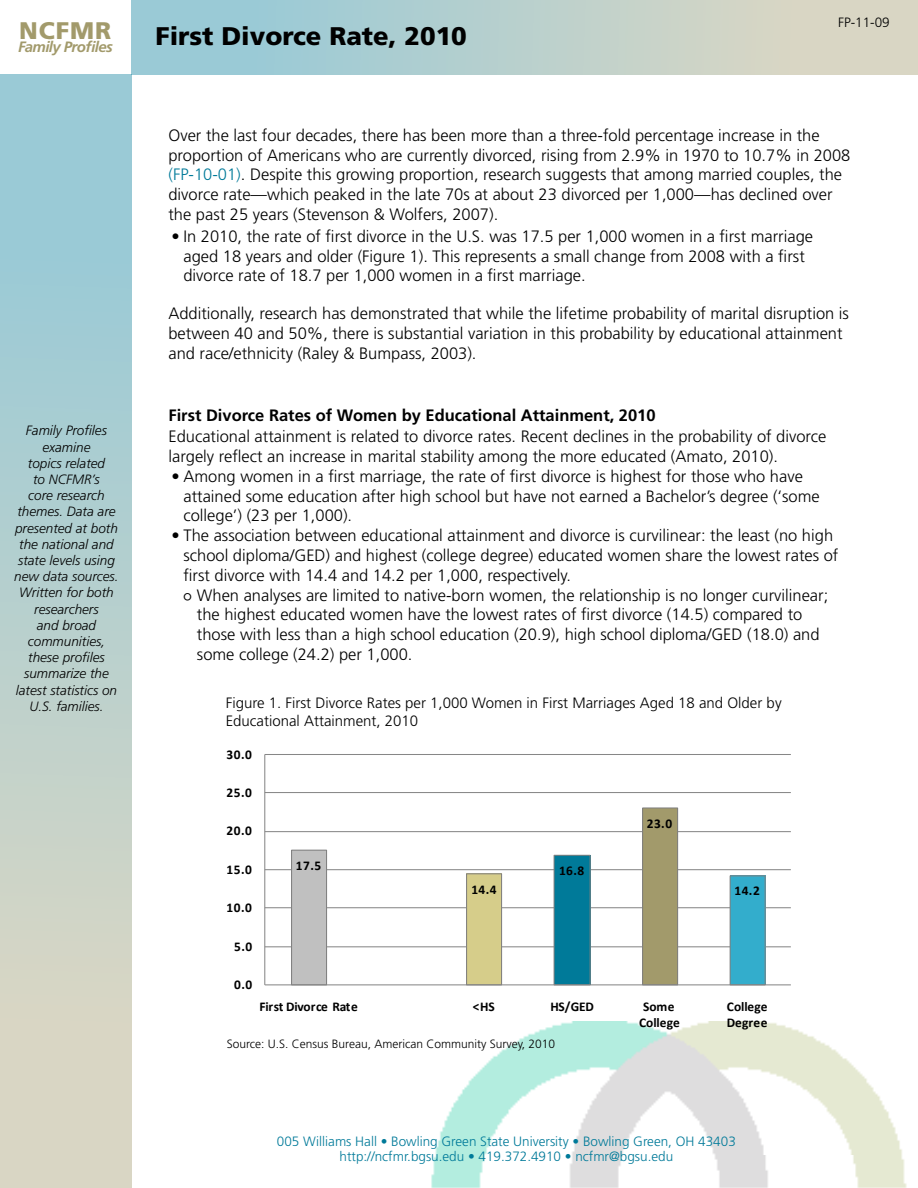
<style>
.page{position:relative;width:918px;height:1188px;background:#fff}
.page>*{position:absolute;margin:0;border:0;box-sizing:border-box;transform-origin:0 0}
.t1{font:900 25.5px "Frutiger LT Std";color:#000}
.t2{font:900 24px "Frutiger LT Std";letter-spacing:.04em;color:#a29a6b}
.t3{font:300 16.5px/19.8px "Frutiger LT Std";color:#000}
.t4{font:700 16.5px "Frutiger LT Std";color:#000}
.t5{font:300 15px/18px "Frutiger LT Std";color:#000}
.t6{font:italic 700 15px "Frutiger LT Std";letter-spacing:-.04em;color:#a29a6b}
.t7{font:italic 300 13.5px/16.2px "Frutiger LT Std";color:#000;text-align:center}
.t8{font:300 13.5px/15px "Frutiger LT Std";color:#007a99;text-align:center}
.t9{font:300 13.5px "Frutiger LT Std";color:#000}
.t10{font:700 13.35px/16.5px "Calibri";color:#000;text-align:center}
.t11{font:300 12px "Frutiger LT Std";color:#000}
.s1{color:#007a99}
.s2{font-family:"Calibri";font-weight:400;font-size:15px}
</style>
<div class="page">
<img style="left:431px;top:1022px;width:476px;height:166px">
<div style="left:0;top:74px;width:132px;height:1114px;background:linear-gradient(to bottom,#91c8d9,#e1d8c2)"></div>
<div style="left:132px;top:0;width:786px;height:74px;background:linear-gradient(to right,#92c8d8,#e1d8c2)"></div>
<hr style="left:265px;top:946px;width:526px;height:1px;background:#868686">
<hr style="left:265px;top:907px;width:526px;height:1px;background:#868686">
<hr style="left:265px;top:869px;width:526px;height:1px;background:#868686">
<hr style="left:265px;top:831px;width:526px;height:1px;background:#868686">
<hr style="left:265px;top:792px;width:526px;height:1px;background:#868686">
<hr style="left:265px;top:754px;width:526px;height:1px;background:#868686">
<div style="left:292px;top:850px;width:35px;height:135px;background:#c0c0c0"></div>
<div style="left:291px;top:850px;width:36px;height:135px;border:1px solid #7f7f7f"></div>
<div style="left:467px;top:874px;width:35px;height:111px;background:#d6cd8a"></div>
<div style="left:466px;top:873px;width:36px;height:112px;border:1px solid #7f7f7f"></div>
<div style="left:554px;top:855px;width:36px;height:130px;background:#007a99"></div>
<div style="left:554px;top:855px;width:37px;height:130px;border:1px solid #7f7f7f"></div>
<div style="left:643px;top:808px;width:35px;height:177px;background:#a29a6b"></div>
<div style="left:642px;top:807px;width:36px;height:178px;border:1px solid #7f7f7f"></div>
<div style="left:730px;top:876px;width:35px;height:109px;background:#33adcc"></div>
<div style="left:730px;top:875px;width:36px;height:110px;border:1px solid #7f7f7f"></div>
<hr style="left:264px;top:755px;width:1px;height:230px;background:#868686">
<hr style="left:265px;top:984px;width:526px;height:1px;background:#868686">
<h2 class="t2" style="left:19px;top:16px;width:93px">NCFMR</h2>
<p class="t6" style="left:18px;top:38px;width:96px">Family Profiles</p>
<p class="t7" style="left:14px;top:423px;width:106px">Family Profiles examine<br>topics related<br>to NCFMR’s<br>core research themes. Data are presented at both the national and state levels using new data sources.<br>Written for both researchers<br>and broad communities, these profiles summarize the latest statistics on<br>U.S. families.</p>
<h1 class="t1" style="left:156px;top:20px;width:313px">First Divorce Rate, 2010</h1>
<p class="t9" style="left:838px;top:14px;width:53px">FP-11-09</p>
<p class="t3" style="left:168px;top:126px;width:684px">Over the last four decades, there has been more than a three-fold percentage increase in the proportion of Americans who are currently divorced, rising from 2.9% in 1970 to 10.7% in 2008 <span class="s1">(FP-10-01)</span>. Despite this growing proportion, research suggests that among married couples, the divorce rate—which peaked in the late 70s at about 23 divorced per 1,000—has declined over the past 25 years (Stevenson &amp; Wolfers, 2007).</p>
<p class="t3" style="left:183px;top:227px;width:631px;text-indent:-12px">• In 2010, the rate of first divorce in the U.S. was 17.5 per 1,000 women in a first marriage aged 18 years and older (Figure 1). This represents a small change from 2008 with a first divorce rate of 18.7 per 1,000 women in a first marriage.</p>
<p class="t3" style="left:168px;top:304px;width:682px">Additionally, research has demonstrated that while the lifetime probability of marital disruption is between 40 and 50%, there is substantial variation in this probability by educational attainment and race/ethnicity (Raley &amp; Bumpass, 2003).</p>
<p class="t4" style="left:168px;top:405px;width:489px">First Divorce Rates of Women by Educational Attainment, 2010</p>
<p class="t3" style="left:168px;top:427px;width:659px">Educational attainment is related to divorce rates. Recent declines in the probability of divorce largely reflect an increase in marital stability among the more educated (Amato, 2010).</p>
<p class="t3" style="left:183px;top:466px;width:638px;text-indent:-12px">• Among women in a first marriage, the rate of first divorce is highest for those who have attained some education after high school but have not earned a Bachelor’s degree (‘some college’) (23 per 1,000).</p>
<p class="t3" style="left:183px;top:526px;width:656px;text-indent:-12px">• The association between educational attainment and divorce is curvilinear: the least (no high school diploma/GED) and highest (college degree) educated women share the lowest rates of first divorce with 14.4 and 14.2 per 1,000, respectively.</p>
<p class="t3" style="left:197px;top:585px;width:633px;text-indent:-13px"><span class="s2">○</span> When analyses are limited to native-born women, the relationship is no longer curvilinear; the highest educated women have the lowest rates of first divorce (14.5) compared to those with less than a high school education (20.9), high school diploma/GED (18.0) and some college (24.2) per 1,000.</p>
<p class="t5" style="left:226px;top:694px;width:557px">Figure 1. First Divorce Rates per 1,000 Women in First Marriages Aged 18 and Older by<br>Educational Attainment, 2010</p>
<p class="t10" style="left:227px;top:746px;width:27px">30.0</p>
<p class="t10" style="left:227px;top:784px;width:27px">25.0</p>
<p class="t10" style="left:227px;top:823px;width:27px">20.0</p>
<p class="t10" style="left:227px;top:861px;width:27px">15.0</p>
<p class="t10" style="left:227px;top:900px;width:27px">10.0</p>
<p class="t10" style="left:234px;top:938px;width:20px">5.0</p>
<p class="t10" style="left:296px;top:857px;width:27px">17.5</p>
<p class="t10" style="left:471px;top:881px;width:27px">14.4</p>
<p class="t10" style="left:559px;top:863px;width:27px">16.8</p>
<p class="t10" style="left:647px;top:815px;width:27px">23.0</p>
<p class="t10" style="left:735px;top:883px;width:27px">14.2</p>
<p class="t10" style="left:234px;top:976px;width:20px">0.0</p>
<p class="t10" style="left:259px;top:998px;width:100px">First Divorce Rate</p>
<p class="t10" style="left:473px;top:998px;width:23px">&lt;HS</p>
<p class="t10" style="left:550px;top:998px;width:45px">HS/GED</p>
<p class="t10" style="left:639px;top:998px;width:42px">Some<br>College</p>
<p class="t10" style="left:727px;top:998px;width:42px;text-align:left">College<br>Degree</p>
<p class="t11" style="left:227px;top:1037px;width:330px">Source: U.S. Census Bureau, American Community Survey, 2010</p>
<p class="t8" style="left:277px;top:1134px;width:460px">005 Williams Hall • Bowling Green State University • Bowling Green, OH 43403 http://ncfmr.bgsu.edu • 419.372.4910 • ncfmr@bgsu.edu</p>
</div>
